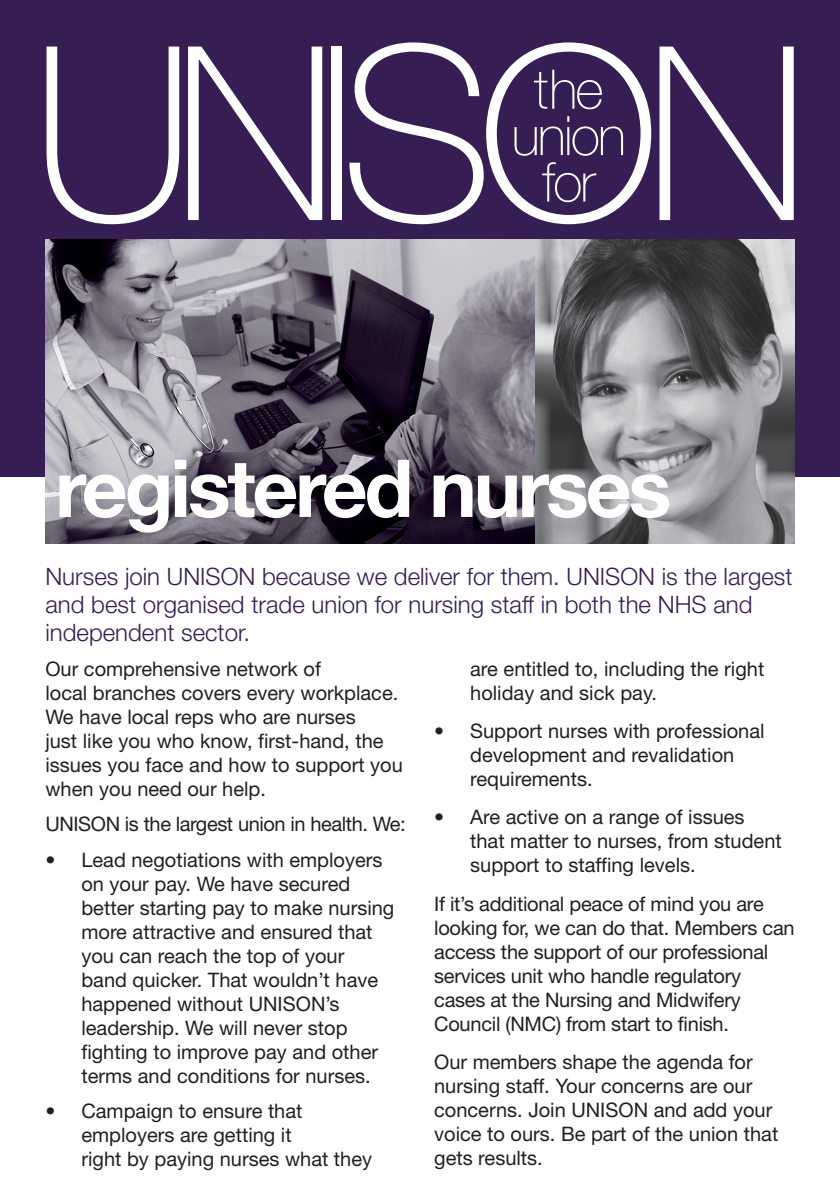
<style>
.page{position:relative;width:840px;height:1191px;background:#fff}
.page>*{position:absolute;margin:0;border:0;box-sizing:border-box;transform-origin:0 0}
.t1{font:100 242.8px "Helvetica Neue";letter-spacing:-.07em;color:#fff}
.t2{font:700 80px "Helvetica Neue";letter-spacing:-.04em;color:#fff}
.t3{font:100 54.4px/46.4px "Helvetica Neue";letter-spacing:-.04em;color:#fff;text-align:center}
.t4{font:300 24px/28px "Helvetica Neue";color:#361d54}
.t5{font:20px/24px "Helvetica Neue";color:#231f20}
.t6{font:20px "Helvetica Neue";letter-spacing:-.02em;color:#231f20}
</style>
<div class="page">
<div style="left:0;top:0;width:839px;height:476px;background:#361d54"></div>
<img style="left:45px;top:240px;width:749px;height:303px">
<h1 class="t1" style="left:31px;top:-5px;width:778px">UNISON</h1>
<h3 class="t3" style="left:511px;top:66px;width:116px">the union for</h3>
<h2 class="t2" style="left:55px;top:439px;width:617px">registered nurses</h2>
<p class="t4" style="left:45px;top:561px;width:748px">Nurses join UNISON because we deliver for them. UNISON is the largest and best organised trade union for nursing staff in both the NHS and independent sector.</p>
<p class="t5" style="left:45px;top:656px;width:359px">Our comprehensive network of<br>local branches covers every workplace.<br>We have local reps who are nurses<br>just like you who know, first-hand, the issues you face and how to support you when you need our help.</p>
<p class="t6" style="left:45px;top:812px;width:361px">UNISON is the largest union in health. We:</p>
<p class="t5" style="left:81px;top:847px;width:314px;text-indent:-36px">• Lead negotiations with employers on your pay. We have secured better starting pay to make nursing more attractive and ensured that you can reach the top of your band quicker. That wouldn’t have happened without UNISON’s leadership. We will never stop fighting to improve pay and other terms and conditions for nurses.</p>
<p class="t5" style="left:81px;top:1098px;width:292px;text-indent:-36px">• Campaign to ensure that employers are getting it<br>right by paying nurses what they</p>
<p class="t5" style="left:470px;top:656px;width:295px">are entitled to, including the right holiday and sick pay.</p>
<p class="t5" style="left:470px;top:719px;width:296px;text-indent:-36px">• Support nurses with professional development and revalidation requirements.</p>
<p class="t5" style="left:470px;top:805px;width:313px;text-indent:-36px">• Are active on a range of issues that matter to nurses, from student support to staffing levels.</p>
<p class="t5" style="left:434px;top:891px;width:362px">If it’s additional peace of mind you are looking for, we can do that. Members can access the support of our professional services unit who handle regulatory cases at the Nursing and Midwifery Council (NMC) from start to finish.</p>
<p class="t5" style="left:434px;top:1049px;width:345px">Our members shape the agenda for nursing staff. Your concerns are our concerns. Join UNISON and add your voice to ours. Be part of the union that gets results.</p>
</div>
